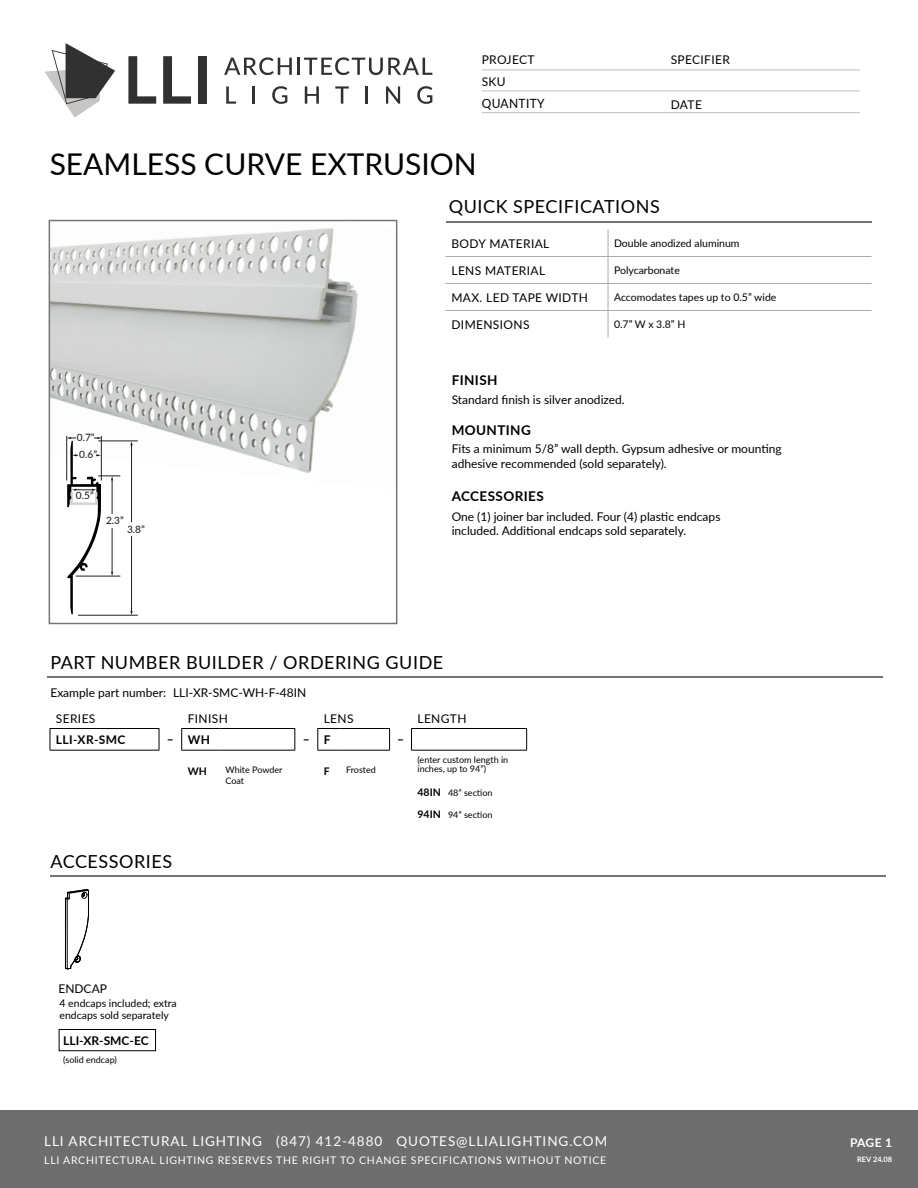
<style>
.page{position:relative;width:918px;height:1188px;background:#fff}
.page>*{position:absolute;margin:0;border:0;box-sizing:border-box;transform-origin:0 0}
.t1{font:30px "Lato";color:#000}
.t2{font:18px "Lato";letter-spacing:.03em;color:#000}
.t3{font:13.5px "Lato";letter-spacing:.07em;color:#fff}
.t4{font:700 13.5px "Lato";letter-spacing:.03em;color:#000}
.t5{font:12.75px "Lato";letter-spacing:.03em;color:#000;scale:.94 1}
.t6{font:12px/14.4px "Lato";color:#000}
.t7{font:12px/22px "Lato";letter-spacing:.03em;color:#000}
.t8{font:700 12px "Lato";letter-spacing:.015em;color:#000}
.t9{font:700 12px "Lato";color:#fff}
.t10{font:10.5px/12.6px "Lato";color:#000}
.t11{font:10.5px "Lato";letter-spacing:.07em;color:#fff}
.t12{font:700 10.5px "Lato";color:#000}
.t13{font:500 10.2px/17.4px "Lato";color:#231f20}
.t14{font:9px "Lato";color:#000}
.t15{font:700 7.5px "Lato";color:#fff}
.s1{font-weight:700;font-size:10.5px}
</style>
<div class="page">
<hr style="left:446px;top:256px;width:162px;height:1px;background:#acacac">
<hr style="left:608px;top:256px;width:264px;height:1px;background:#acacac">
<hr style="left:446px;top:283px;width:162px;height:1px;background:#acacac">
<hr style="left:608px;top:283px;width:264px;height:1px;background:#acacac">
<hr style="left:446px;top:310px;width:162px;height:1px;background:#acacac">
<hr style="left:608px;top:310px;width:264px;height:1px;background:#acacac">
<svg style="left:608px;top:230px;width:1px;height:108px"></svg>
<hr style="left:51px;top:876px;width:835px;height:1px;background:#737577">
<hr style="left:446px;top:221px;width:425px;height:1px;background:#737577">
<hr style="left:48px;top:676px;width:835px;height:1px;background:#737577">
<hr style="left:50px;top:728px;width:109px;height:1px;background:#000">
<svg style="left:50px;top:729px;width:1px;height:21px"></svg>
<svg style="left:159px;top:729px;width:1px;height:21px"></svg>
<hr style="left:181px;top:728px;width:39px;height:1px;background:#000">
<svg style="left:181px;top:729px;width:1px;height:21px"></svg>
<hr style="left:220px;top:728px;width:75px;height:1px;background:#000">
<svg style="left:294px;top:729px;width:1px;height:21px"></svg>
<hr style="left:340px;top:728px;width:50px;height:1px;background:#000">
<svg style="left:389px;top:729px;width:1px;height:21px"></svg>
<hr style="left:411px;top:728px;width:116px;height:1px;background:#000">
<svg style="left:411px;top:729px;width:1px;height:21px"></svg>
<svg style="left:526px;top:729px;width:1px;height:21px"></svg>
<hr style="left:50px;top:750px;width:109px;height:1px;background:#000">
<hr style="left:181px;top:750px;width:39px;height:1px;background:#000">
<hr style="left:220px;top:750px;width:75px;height:1px;background:#000">
<svg style="left:317px;top:728px;width:23px;height:23px"></svg>
<hr style="left:340px;top:750px;width:50px;height:1px;background:#000">
<hr style="left:411px;top:750px;width:116px;height:1px;background:#000">
<div style="left:0;top:1110px;width:918px;height:78px;background:#6f6e6f"></div>
<img style="left:52px;top:228px;width:306px;height:253px">
<div style="left:49px;top:220px;width:348px;height:404px;border:2px solid #737577"></div>
<div style="left:59px;top:1029px;width:97px;height:22px;border:1px solid #000"></div>
<hr style="left:98px;top:441px;width:40px;height:1px;background:#231f20">
<hr style="left:78px;top:615px;width:60px;height:1px;background:#231f20">
<hr style="left:131px;top:445px;width:1px;height:167px;background:#231f20">
<svg style="left:130px;top:441px;width:3px;height:5px"></svg>
<div style="left:123px;top:522px;width:26px;height:14px;background:#fff"></div>
<hr style="left:66px;top:436px;width:1px;height:44px;background:#231f20">
<hr style="left:101px;top:436px;width:1px;height:44px;background:#231f20">
<div style="left:76px;top:431px;width:17px;height:14px;background:#fff"></div>
<svg style="left:67px;top:437px;width:53px;height:178px"></svg>
<div style="left:102px;top:514px;width:26px;height:14px;background:#fff"></div>
<svg style="left:45px;top:43px;width:70px;height:75px"></svg>
<svg style="left:224px;top:57px;width:68px;height:18px"></svg>
<hr style="left:297px;top:58px;width:3px;height:17px;background:#313131">
<svg style="left:304px;top:57px;width:128px;height:18px"></svg>
<svg style="left:226px;top:86px;width:10px;height:18px"></svg>
<svg style="left:253px;top:86px;width:2px;height:18px"></svg>
<svg style="left:272px;top:86px;width:15px;height:18px"></svg>
<svg style="left:305px;top:86px;width:14px;height:18px"></svg>
<svg style="left:335px;top:86px;width:14px;height:18px"></svg>
<hr style="left:365px;top:86px;width:3px;height:18px;background:#313131">
<svg style="left:386px;top:86px;width:14px;height:18px"></svg>
<svg style="left:417px;top:86px;width:15px;height:18px"></svg>
<svg style="left:128px;top:56px;width:28px;height:48px"></svg>
<svg style="left:163px;top:56px;width:28px;height:48px"></svg>
<div style="left:198px;top:56px;width:9px;height:48px;background:#313131"></div>
<hr style="left:482px;top:112px;width:378px;height:1px;background:#c7c7c7">
<hr style="left:482px;top:90px;width:378px;height:1px;background:#c7c7c7">
<hr style="left:482px;top:69px;width:378px;height:1px;background:#c7c7c7">
<svg style="left:65px;top:889px;width:24px;height:81px"></svg>
<p class="t7" style="left:482px;top:48px;width:54px">PROJECT<br>SKU</p>
<p class="t5" style="left:482px;top:94px;width:69px">QUANTITY</p>
<p class="t7" style="left:671px;top:48px;width:61px">SPECIFIER</p>
<p class="t6" style="left:671px;top:97px;width:33px">DATE</p>
<h1 class="t1" style="left:50px;top:143px;width:429px">SEAMLESS CURVE EXTRUSION</h1>
<h2 class="t2" style="left:449px;top:194px;width:212px">QUICK SPECIFICATIONS</h2>
<p class="t7" style="left:452px;top:232px;width:99px">BODY MATERIAL</p>
<p class="t10" style="left:614px;top:237px;width:127px">Double anodized aluminum</p>
<p class="t7" style="left:452px;top:259px;width:95px">LENS MATERIAL</p>
<p class="t10" style="left:614px;top:264px;width:67px">Polycarbonate</p>
<p class="t7" style="left:452px;top:286px;width:138px">MAX. LED TAPE WIDTH</p>
<p class="t10" style="left:614px;top:291px;width:164px">Accomodates tapes up to 0.5” wide</p>
<p class="t7" style="left:452px;top:313px;width:80px">DIMENSIONS</p>
<p class="t10" style="left:614px;top:318px;width:73px">0.7” W x 3.8” H</p>
<p class="t13" style="left:77px;top:428px;width:22px">0.7”<br>0.6”</p>
<p class="t13" style="left:76px;top:486px;width:19px">0.5”</p>
<p class="t13" style="left:106px;top:511px;width:19px">2.3”</p>
<p class="t13" style="left:127px;top:520px;width:19px">3.8”</p>
<p class="t4" style="left:452px;top:370px;width:47px">FINISH</p>
<p class="t6" style="left:452px;top:392px;width:175px">Standard finish is silver anodized.</p>
<p class="t4" style="left:452px;top:420px;width:81px">MOUNTING</p>
<p class="t6" style="left:452px;top:441px;width:331px">Fits a minimum 5/8” wall depth. Gypsum adhesive or mounting adhesive recommended (sold separately).</p>
<p class="t4" style="left:452px;top:486px;width:94px">ACCESSORIES</p>
<p class="t6" style="left:452px;top:509px;width:270px">One (1) joiner bar included. Four (4) plastic endcaps included. Additional endcaps sold separately.</p>
<h2 class="t2" style="left:50px;top:649px;width:394px">PART NUMBER BUILDER / ORDERING GUIDE</h2>
<p class="t6" style="left:56px;top:680px;width:252px;line-height:25px;text-indent:-6px">Example part number: LLI-XR-SMC-WH-F-48IN<br>SERIES</p>
<p class="t6" style="left:188px;top:710px;width:42px">FINISH</p>
<p class="t6" style="left:324px;top:710px;width:31px">LENS</p>
<p class="t6" style="left:418px;top:710px;width:51px">LENGTH</p>
<p class="t8" style="left:56px;top:731px;width:71px">LLI-XR-SMC</p>
<p class="t8" style="left:167px;top:731px;width:45px">– WH</p>
<p class="t8" style="left:303px;top:731px;width:29px">– F</p>
<p class="t8" style="left:397px;top:731px;width:8px">–</p>
<p class="t14" style="left:418px;top:754px;width:92px">(enter custom length in</p>
<p class="t12" style="left:188px;top:763px;width:21px">WH</p>
<p class="t14" style="left:226px;top:764px;width:58px">White Powder</p>
<p class="t14" style="left:418px;top:763px;width:70px">inches, up to 94”)</p>
<p class="t14" style="left:226px;top:774px;width:20px">Coat</p>
<p class="t12" style="left:324px;top:763px;width:7px">F</p>
<p class="t14" style="left:346px;top:764px;width:31px">Frosted</p>
<h2 class="t2" style="left:50px;top:849px;width:123px">ACCESSORIES</h2>
<p class="t6" style="left:58px;top:981px;width:50px">ENDCAP</p>
<p class="t10" style="left:60px;top:996px;width:119px">4 endcaps included; extra endcaps sold separately</p>
<p class="t8" style="left:63px;top:1031px;width:87px">LLI-XR-SMC-EC</p>
<p class="t14" style="left:63px;top:1053px;width:55px">(solid endcap)</p>
<p class="t14" style="left:418px;top:786px;width:77px"><span class="s1">48IN</span> 48” section</p>
<p class="t14" style="left:418px;top:808px;width:77px"><span class="s1">94IN</span> 94” section</p>
<p class="t3" style="left:44px;top:1131px;width:565px">LLI ARCHITECTURAL LIGHTING (847) 412-4880 QUOTES@LLIALIGHTING.COM</p>
<p class="t11" style="left:44px;top:1153px;width:564px">LLI ARCHITECTURAL LIGHTING RESERVES THE RIGHT TO CHANGE SPECIFICATIONS WITHOUT NOTICE</p>
<p class="t9" style="left:850px;top:1134px;width:44px">PAGE 1</p>
<p class="t15" style="left:857px;top:1154px;width:37px">REV 24.08</p>
</div>
